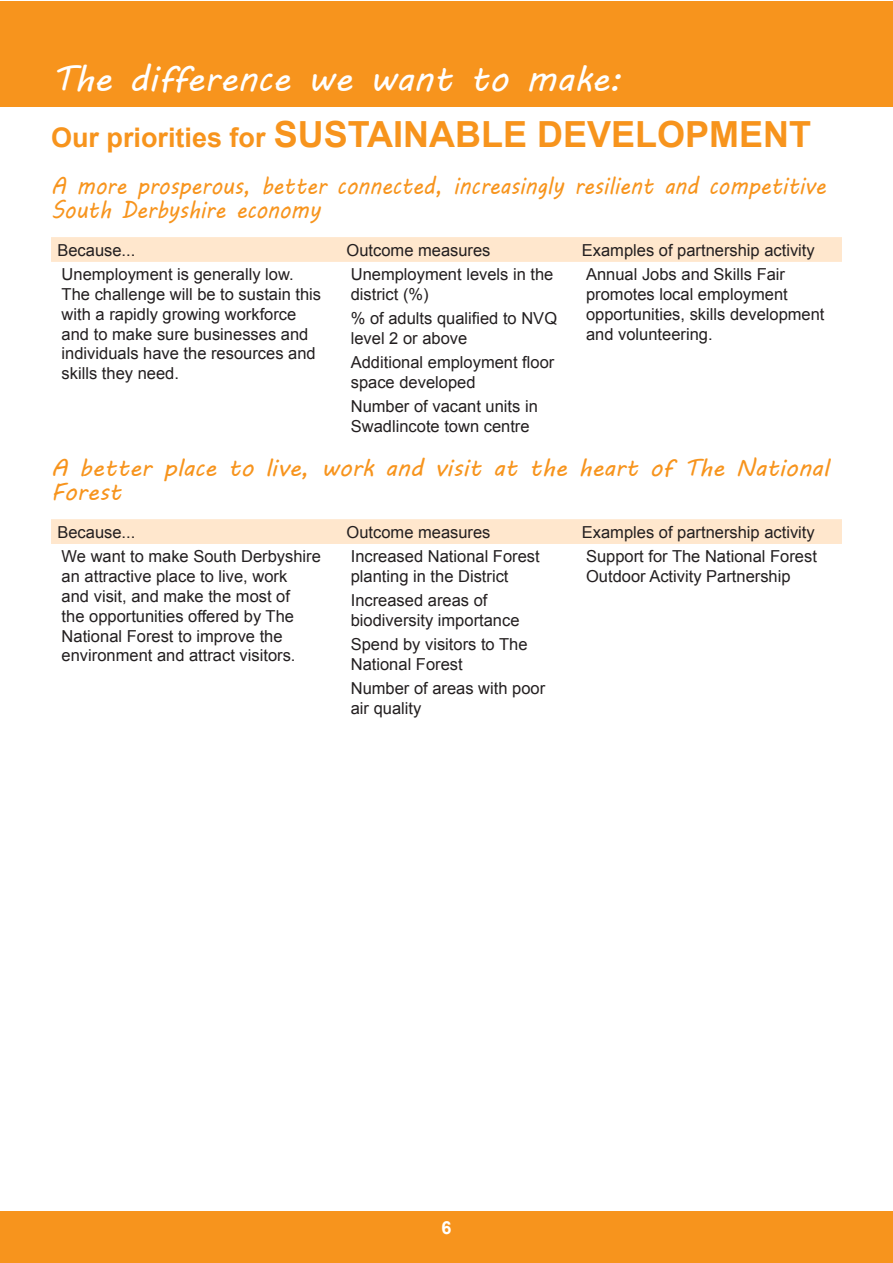
<style>
.page{position:relative;width:893px;height:1263px;background:#fff}
.page>*{position:absolute;margin:0;border:0;box-sizing:border-box;transform-origin:0 0}
.t1{font:700 36px "Arial";color:#f7941d}
.t2{font:36px "MV Boli";color:#fff}
.t3{font:24px/24px "MV Boli";color:#f7941d;scale:.9 1}
.t4{font:24px/24px "MV Boli";color:#f7941d}
.t5{font:700 18px "Arial";color:#fff}
.t6{font:16.5px/19.8px "Arial";color:#231f20}
.s1{font-size:27px}
</style>
<div class="page">
<div style="left:1px;top:1212px;width:892px;height:51px;background:#f7941d"></div>
<div style="left:1px;top:1px;width:892px;height:105px;background:#f7941d"></div>
<div style="left:51px;top:237px;width:791px;height:25px;background:#ffe7cd"></div>
<div style="left:51px;top:519px;width:791px;height:25px;background:#ffe7cd"></div>
<h1 class="t2" style="left:51px;top:54px;width:573px">The difference we want to make:</h1>
<h1 class="t1" style="left:51px;top:111px;width:762px"><span class="s1">Our priorities for</span> SUSTAINABLE DEVELOPMENT</h1>
<h2 class="t3" style="left:51px;top:174px;width:862px">A more prosperous, better connected, increasingly resilient and competitive<br>South Derbyshire economy</h2>
<p class="t6" style="left:57px;top:240px;width:79px">Because...</p>
<p class="t6" style="left:347px;top:240px;width:145px">Outcome measures</p>
<p class="t6" style="left:582px;top:240px;width:234px">Examples of partnership activity</p>
<p class="t6" style="left:62px;top:265px;width:261px">Unemployment is generally low.<br>The challenge will be to sustain this with a rapidly growing workforce and to make sure businesses and individuals have the resources and skills they need.</p>
<p class="t6" style="left:351px;top:265px;width:204px">Unemployment levels in the district (%)</p>
<p class="t6" style="left:586px;top:265px;width:240px">Annual Jobs and Skills Fair promotes local employment opportunities, skills development and volunteering.</p>
<p class="t6" style="left:351px;top:309px;width:208px">% of adults qualified to NVQ level 2 or above</p>
<p class="t6" style="left:351px;top:352px;width:205px">Additional employment floor space developed</p>
<p class="t6" style="left:351px;top:396px;width:189px">Number of vacant units in<br>Swadlincote town centre</p>
<h2 class="t4" style="left:51px;top:456px;width:779px">A better place to live, work and visit at the heart of The National<br>Forest</h2>
<p class="t6" style="left:57px;top:522px;width:79px">Because...</p>
<p class="t6" style="left:347px;top:522px;width:145px">Outcome measures</p>
<p class="t6" style="left:582px;top:522px;width:234px">Examples of partnership activity</p>
<p class="t6" style="left:62px;top:547px;width:261px">We want to make South Derbyshire an attractive place to live, work<br>and visit, and make the most of<br>the opportunities offered by The<br>National Forest to improve the environment and attract visitors.</p>
<p class="t6" style="left:351px;top:547px;width:190px">Increased National Forest planting in the District</p>
<p class="t6" style="left:586px;top:547px;width:232px">Support for The National Forest<br>Outdoor Activity Partnership</p>
<p class="t6" style="left:351px;top:591px;width:170px">Increased areas of biodiversity importance</p>
<p class="t6" style="left:351px;top:634px;width:178px">Spend by visitors to The<br>National Forest</p>
<p class="t6" style="left:351px;top:678px;width:196px">Number of areas with poor air quality</p>
<p class="t5" style="left:441px;top:1215px;width:12px">6</p>
</div>
